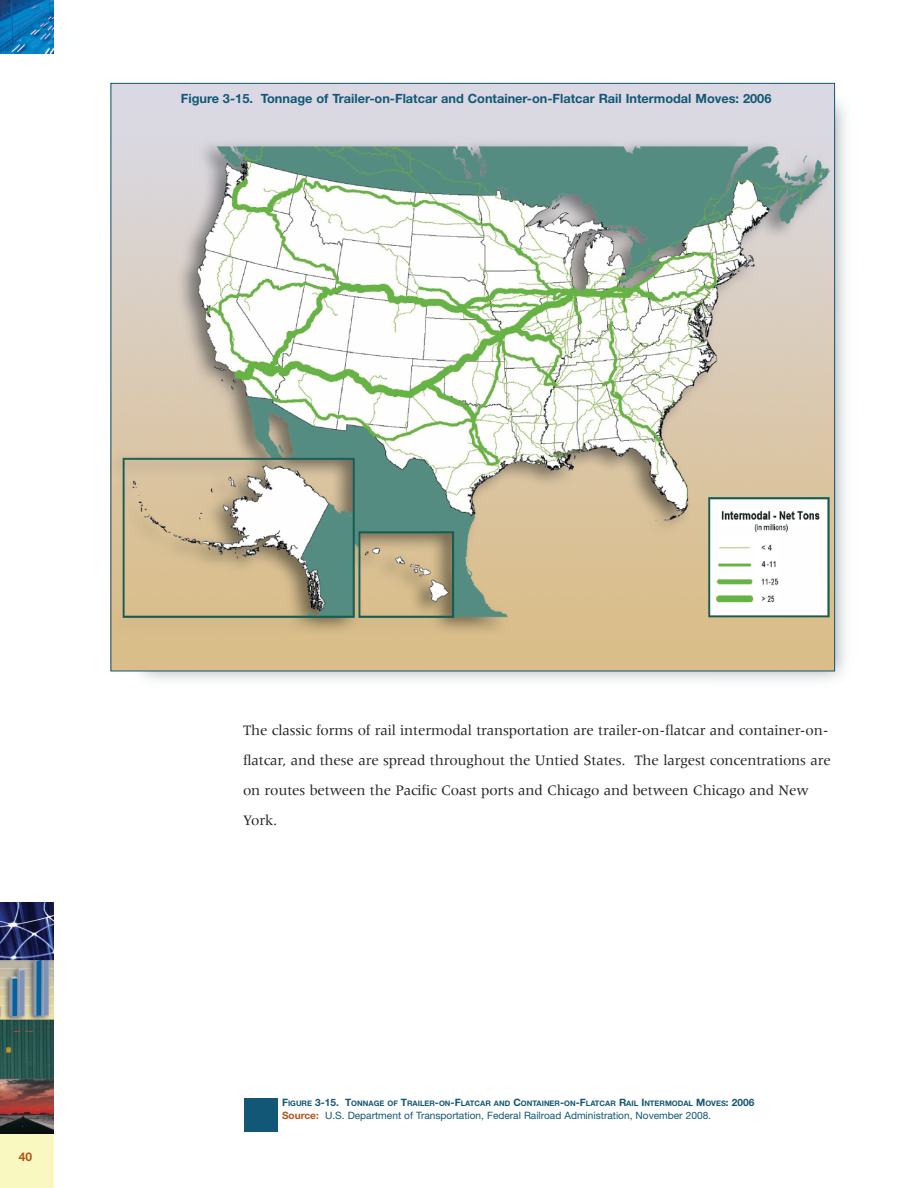
<style>
.page{position:relative;width:918px;height:1188px;background:#fff}
.page>*{position:absolute;margin:0;border:0;box-sizing:border-box;transform-origin:0 0}
.t1{font:15px/30px "Meridien";letter-spacing:-.01em;color:#231f20}
.t2{font:700 12.75px "Helvetica Neue";color:#125775}
.t3{font:700 12px "Helvetica Neue";color:#b7531a}
.t4{font:10.2px "Helvetica Neue";color:#125775}
.t5{font:700 7.65px "Helvetica Neue";color:#125775}
.s1{font-size:10.2px}
.s2{font-weight:700;color:#b7531a}
</style>
<div class="page">
<img style="left:110px;top:82px;width:736px;height:599px">
<div style="left:244px;top:1098px;width:34px;height:34px;background:#125775"></div>
<img style="left:0;top:902px;width:54px;height:232px">
<img style="left:113px;top:85px;width:720px;height:584px">
<img style="left:0;top:0;width:54px;height:54px">
<div style="left:0;top:1134px;width:54px;height:54px;background:#faf8c1"></div>
<p class="t2" style="left:181px;top:93px;width:592px">Figure 3-15. Tonnage of Trailer-on-Flatcar and Container-on-Flatcar Rail Intermodal Moves: 2006</p>
<p class="t3" style="left:19px;top:1153px;width:15px">40</p>
<p class="t1" style="left:243px;top:717px;width:589px">The classic forms of rail intermodal transportation are trailer-on-flatcar and container-on&shy;flatcar, and these are spread throughout the Untied States. The largest concentrations are on routes between the Pacific Coast ports and Chicago and between Chicago and New York.</p>
<p class="t5" style="left:282px;top:1100px;width:474px"><span class="s1">F</span>IGURE <span class="s1">3-15. T</span>ONNAGE OF <span class="s1">T</span>RAILER<span class="s1">-</span>ON<span class="s1">-F</span>LATCAR AND <span class="s1">C</span>ONTAINER<span class="s1">-</span>ON<span class="s1">-F</span>LATCAR <span class="s1">R</span>AIL <span class="s1">I</span>NTERMODAL <span class="s1">M</span>OVES<span class="s1">: 2006</span></p>
<p class="t4" style="left:282px;top:1112px;width:431px"><span class="s2">Source:</span> U.S. Department of Transportation, Federal Railroad Administration, November 2008.</p>
</div>
